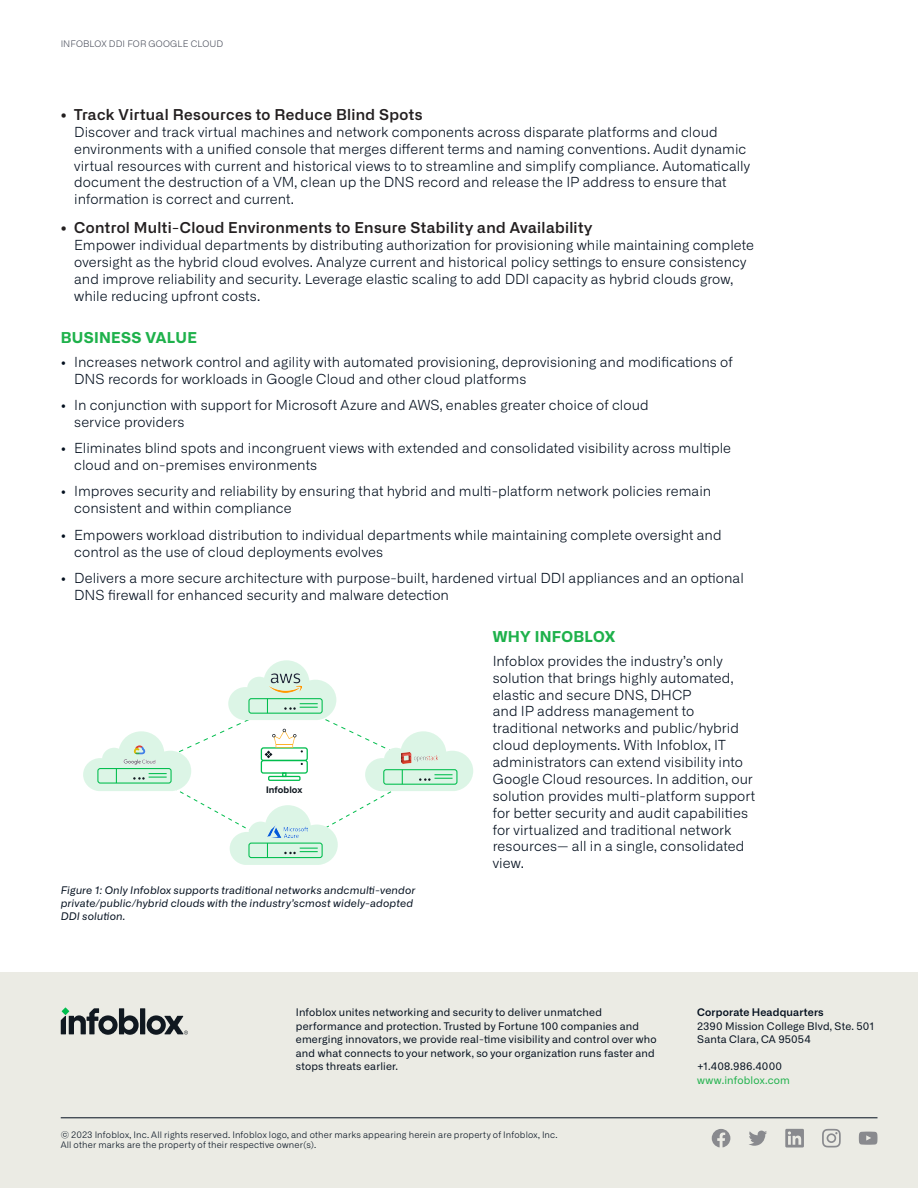
<style>
.page{position:relative;width:918px;height:1188px;background:#fff}
.page>*{position:absolute;margin:0;border:0;box-sizing:border-box;transform-origin:0 0}
.t1{font:600 15px "Alliance No.2";letter-spacing:.025em;color:#231f20}
.Heading_Level_1{font:700 15px "Alliance No.2";letter-spacing:.02em;color:#1eb14b}
.body_text{font:300 13.8px/16.8px "Alliance No.1";letter-spacing:.005em;color:#030f1e}
.t2{font:10.5px/13.5px "Alliance No.1";letter-spacing:.015em;color:#030f1e}
.Figure_Caption{font:italic 10.5px/12.6px "Alliance No.1";letter-spacing:.015em;color:#030f1e}
.t3{font:600 10.5px "Alliance No.1";letter-spacing:.015em;color:#030f1e}
.t4{font:10.5px "Alliance No.1";letter-spacing:.015em;color:#1eb14b}
.t5{font:700 9.9px "Proxima Nova";letter-spacing:.005em;color:#101820}
.t6{font:300 9px/9.8px "Alliance No.1";letter-spacing:.02em;color:#030f1e}
.t7{font:300 9px "Alliance No.1";letter-spacing:.015em;color:#4d515e}
</style>
<div class="page">
<div style="left:0;top:972px;width:918px;height:216px;background:#ebebe4"></div>
<div style="left:140px;top:1008px;width:5px;height:26px;background:#101820"></div>
<svg style="left:147px;top:1015px;width:41px;height:20px"></svg>
<svg style="left:61px;top:1008px;width:78px;height:27px"></svg>
<svg style="left:822px;top:1129px;width:19px;height:18px"></svg>
<svg style="left:859px;top:1132px;width:19px;height:13px"></svg>
<svg style="left:749px;top:1131px;width:18px;height:15px"></svg>
<svg style="left:785px;top:1129px;width:19px;height:19px"></svg>
<svg style="left:712px;top:1129px;width:18px;height:18px"></svg>
<hr style="left:61px;top:1118px;width:817px;height:1px;background:#030f1e">
<svg style="left:83px;top:660px;width:390px;height:205px"></svg>
<p class="t7" style="left:61px;top:39px;width:164px">INFOBLOX DDI FOR GOOGLE CLOUD</p>
<p class="t1" style="left:61px;top:105px;width:363px">• Track Virtual Resources to Reduce Blind Spots</p>
<p class="body_text" style="left:74px;top:123px;width:677px">Discover and track virtual machines and network components across disparate platforms and cloud environments with a unified console that merges different terms and naming conventions. Audit dynamic virtual resources with current and historical views to to streamline and simplify compliance. Automatically document the destruction of a VM, clean up the DNS record and release the IP address to ensure that information is correct and current.</p>
<p class="t1" style="left:61px;top:218px;width:533px">• Control Multi-Cloud Environments to Ensure Stability and Availability</p>
<p class="body_text" style="left:74px;top:237px;width:681px">Empower individual departments by distributing authorization for provisioning while maintaining complete oversight as the hybrid cloud evolves. Analyze current and historical policy settings to ensure consistency and improve reliability and security. Leverage elastic scaling to add DDI capacity as hybrid clouds grow, while reducing upfront costs.</p>
<p class="Heading_Level_1" style="left:61px;top:328px;width:138px">BUSINESS VALUE</p>
<p class="body_text" style="left:74px;top:353px;width:660px;text-indent:-14px">• Increases network control and agility with automated provisioning, deprovisioning and modifications of<br>DNS records for workloads in Google Cloud and other cloud platforms</p>
<p class="body_text" style="left:74px;top:397px;width:576px;text-indent:-14px">• In conjunction with support for Microsoft Azure and AWS, enables greater choice of cloud service providers</p>
<p class="body_text" style="left:74px;top:440px;width:658px;text-indent:-14px">• Eliminates blind spots and incongruent views with extended and consolidated visibility across multiple cloud and on-premises environments</p>
<p class="body_text" style="left:74px;top:483px;width:639px;text-indent:-14px">• Improves security and reliability by ensuring that hybrid and multi-platform network policies remain consistent and within compliance</p>
<p class="body_text" style="left:74px;top:526px;width:649px;text-indent:-14px">• Empowers workload distribution to individual departments while maintaining complete oversight and control as the use of cloud deployments evolves</p>
<p class="body_text" style="left:74px;top:569px;width:671px;text-indent:-14px">• Delivers a more secure architecture with purpose-built, hardened virtual DDI appliances and an optional<br>DNS firewall for enhanced security and malware detection</p>
<p class="Heading_Level_1" style="left:493px;top:627px;width:124px">WHY INFOBLOX</p>
<p class="body_text" style="left:493px;top:652px;width:264px">Infoblox provides the industry’s only solution that brings highly automated, elastic and secure DNS, DHCP<br>and IP address management to traditional networks and public/hybrid cloud deployments. With Infoblox, IT administrators can extend visibility into Google Cloud resources. In addition, our solution provides multi-platform support for better security and audit capabilities for virtualized and traditional network resources— all in a single, consolidated view.</p>
<p class="Figure_Caption" style="left:61px;top:884px;width:356px">Figure 1: Only Infoblox supports traditional networks andcmulti-vendor private/public/hybrid clouds with the industry’scmost widely-adopted<br>DDI solution.</p>
<p class="t5" style="left:266px;top:782px;width:38px">Infoblox</p>
<p class="t2" style="left:296px;top:1006px;width:362px">Infoblox unites networking and security to deliver unmatched performance and protection. Trusted by Fortune 100 companies and emerging innovators, we provide real-time visibility and control over who and what connects to your network, so your organization runs faster and stops threats earlier.</p>
<p class="t3" style="left:697px;top:1006px;width:128px">Corporate Headquarters</p>
<p class="t2" style="left:697px;top:1019px;width:179px">2390 Mission College Blvd, Ste. 501<br>Santa Clara, CA 95054</p>
<p class="t2" style="left:697px;top:1059px;width:86px">+1.408.986.4000</p>
<p class="t4" style="left:697px;top:1073px;width:94px">www.infoblox.com</p>
<p class="t6" style="left:61px;top:1130px;width:499px">© 2023 Infoblox, Inc. All rights reserved. Infoblox logo, and other marks appearing herein are property of Infoblox, Inc.<br>All other marks are the property of their respective owner(s).</p>
</div>
